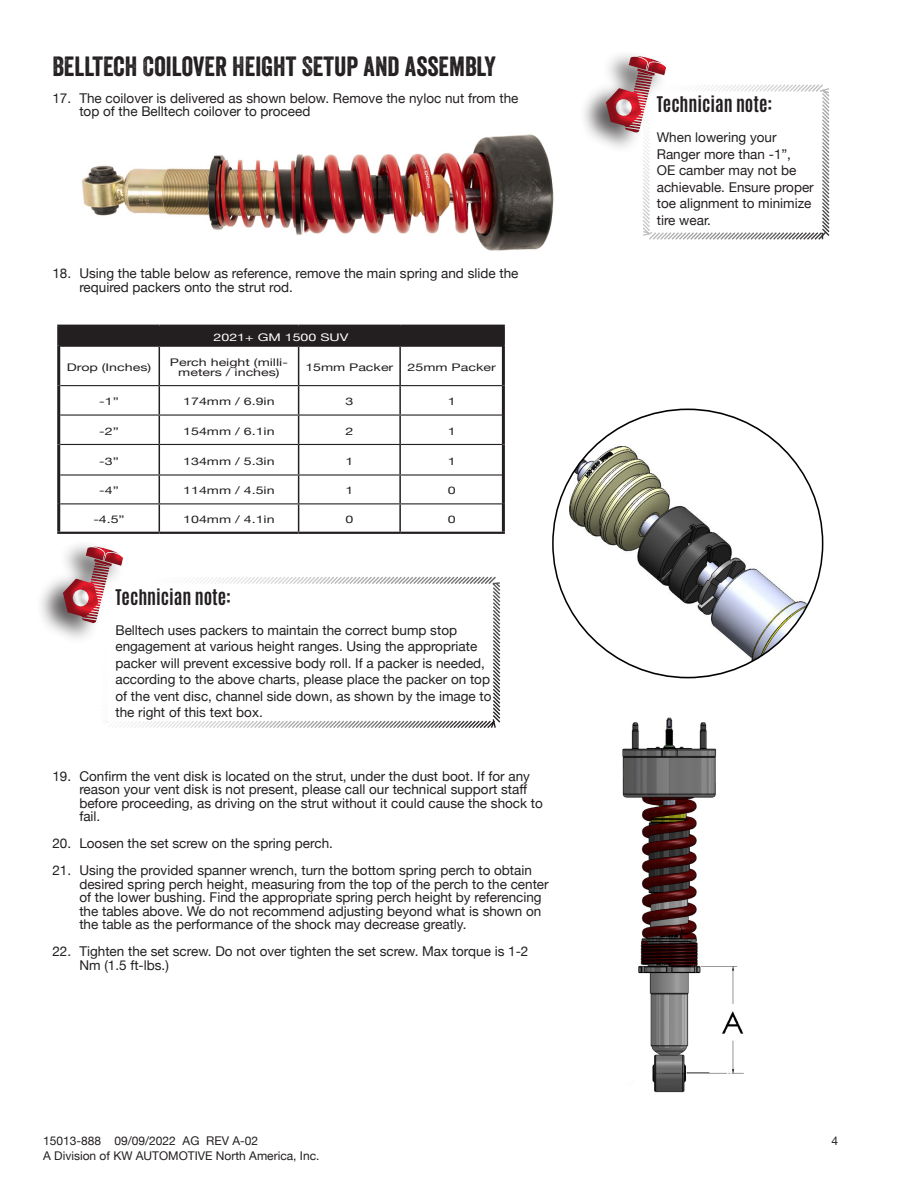
<style>
.page{position:relative;width:918px;height:1188px;background:#fff}
.page>*{position:absolute;margin:0;border:0;box-sizing:border-box;transform-origin:0 0}
.t1{font:27px "Veneer";color:#231f20}
.t2{font:700 18px "Antonio";color:#231f20}
.t3{font:13.5px/13.5px "Helvetica Neue";color:#231f20}
.t4{font:12px "Helvetica Neue";color:#231f20}
.t5{font:10.5px/10.5px "Helvetica Neue";color:#231f20;text-align:center;scale:1.35 1}
.t6{font:10.5px "Helvetica Neue";color:#fff;scale:1.35 1}
</style>
<div class="page">
<svg style="left:120px;top:576px;width:381px;height:152px"></svg>
<div style="left:36px;top:540px;width:88px;height:105px;background:#231f20;opacity:.73"></div>
<svg style="left:58px;top:542px;width:75px;height:87px"></svg>
<div style="left:579px;top:49px;width:88px;height:106px;background:#231f20;opacity:.73"></div>
<svg style="left:601px;top:52px;width:229px;height:188px"></svg>
<img style="left:553px;top:409px;width:270px;height:269px">
<img style="left:622px;top:717px;width:122px;height:376px">
<img style="left:82px;top:134px;width:472px;height:117px">
<div style="left:59px;top:326px;width:444px;height:20px;background:#231f20"></div>
<hr style="left:502px;top:327px;width:3px;height:19px;background:#231f20">
<hr style="left:57px;top:346px;width:3px;height:40px;background:#231f20">
<hr style="left:502px;top:346px;width:3px;height:40px;background:#231f20">
<hr style="left:57px;top:386px;width:3px;height:29px;background:#231f20">
<hr style="left:502px;top:386px;width:3px;height:29px;background:#231f20">
<hr style="left:57px;top:415px;width:3px;height:29px;background:#231f20">
<hr style="left:502px;top:415px;width:3px;height:29px;background:#231f20">
<hr style="left:57px;top:444px;width:3px;height:31px;background:#231f20">
<hr style="left:502px;top:444px;width:3px;height:31px;background:#231f20">
<hr style="left:57px;top:475px;width:3px;height:29px;background:#231f20">
<hr style="left:502px;top:475px;width:3px;height:29px;background:#231f20">
<hr style="left:57px;top:504px;width:3px;height:28px;background:#231f20">
<hr style="left:502px;top:504px;width:3px;height:28px;background:#231f20">
<hr style="left:159px;top:347px;width:1px;height:38px;background:#231f20">
<hr style="left:298px;top:347px;width:1px;height:38px;background:#231f20">
<hr style="left:399px;top:347px;width:2px;height:38px;background:#231f20">
<hr style="left:399px;top:386px;width:2px;height:28px;background:#231f20">
<hr style="left:399px;top:416px;width:2px;height:28px;background:#231f20">
<hr style="left:399px;top:445px;width:2px;height:29px;background:#231f20">
<hr style="left:399px;top:476px;width:2px;height:27px;background:#231f20">
<svg style="left:159px;top:386px;width:1px;height:146px"></svg>
<svg style="left:298px;top:386px;width:1px;height:146px"></svg>
<hr style="left:399px;top:504px;width:2px;height:28px;background:#231f20">
<hr style="left:60px;top:385px;width:99px;height:1px;background:#231f20">
<hr style="left:159px;top:385px;width:140px;height:1px;background:#231f20">
<hr style="left:299px;top:385px;width:101px;height:1px;background:#231f20">
<hr style="left:400px;top:385px;width:102px;height:1px;background:#231f20">
<hr style="left:60px;top:414px;width:99px;height:2px;background:#231f20">
<hr style="left:159px;top:414px;width:140px;height:2px;background:#231f20">
<hr style="left:299px;top:414px;width:101px;height:2px;background:#231f20">
<hr style="left:400px;top:414px;width:102px;height:2px;background:#231f20">
<hr style="left:60px;top:444px;width:99px;height:1px;background:#231f20">
<hr style="left:159px;top:444px;width:140px;height:1px;background:#231f20">
<hr style="left:299px;top:444px;width:101px;height:1px;background:#231f20">
<hr style="left:400px;top:444px;width:102px;height:1px;background:#231f20">
<hr style="left:60px;top:474px;width:99px;height:2px;background:#231f20">
<hr style="left:159px;top:474px;width:140px;height:2px;background:#231f20">
<hr style="left:299px;top:474px;width:101px;height:2px;background:#231f20">
<hr style="left:400px;top:474px;width:102px;height:2px;background:#231f20">
<hr style="left:60px;top:503px;width:99px;height:1px;background:#231f20">
<hr style="left:159px;top:503px;width:140px;height:1px;background:#231f20">
<hr style="left:299px;top:503px;width:101px;height:1px;background:#231f20">
<hr style="left:400px;top:503px;width:102px;height:1px;background:#231f20">
<hr style="left:57px;top:532px;width:102px;height:2px;background:#231f20">
<hr style="left:159px;top:532px;width:140px;height:2px;background:#231f20">
<hr style="left:299px;top:532px;width:101px;height:2px;background:#231f20">
<hr style="left:400px;top:532px;width:105px;height:2px;background:#231f20">
<hr style="left:57px;top:325px;width:102px;height:2px;background:#231f20">
<hr style="left:159px;top:325px;width:140px;height:2px;background:#231f20">
<hr style="left:299px;top:325px;width:101px;height:2px;background:#231f20">
<hr style="left:400px;top:325px;width:105px;height:2px;background:#231f20">
<hr style="left:60px;top:345px;width:99px;height:2px;background:#231f20">
<hr style="left:159px;top:345px;width:140px;height:2px;background:#231f20">
<hr style="left:299px;top:345px;width:101px;height:2px;background:#231f20">
<hr style="left:400px;top:345px;width:102px;height:2px;background:#231f20">
<hr style="left:57px;top:327px;width:3px;height:19px;background:#231f20">
<svg style="left:687px;top:1073px;width:22px;height:1px"></svg>
<p class="t1" style="left:52px;top:49px;width:445px">BELLTECH COILOVER HEIGHT SETUP AND ASSEMBLY</p>
<p class="t3" style="left:79px;top:91px;width:441px;text-indent:-27px">17. The coilover is delivered as shown below. Remove the nyloc nut from the top of the Belltech coilover to proceed</p>
<p class="t3" style="left:79px;top:266px;width:441px;text-indent:-27px">18. Using the table below as reference, remove the main spring and slide the required packers onto the strut rod.</p>
<p class="t6" style="left:214px;top:331px;width:102px">2021+ GM 1500 SUV</p>
<p class="t5" style="left:67px;top:362px;width:64px">Drop (Inches)</p>
<p class="t5" style="left:170px;top:357px;width:89px">Perch height (milli&shy;meters / inches)</p>
<p class="t5" style="left:305px;top:362px;width:67px">15mm Packer</p>
<p class="t5" style="left:408px;top:362px;width:67px">25mm Packer</p>
<p class="t5" style="left:99px;top:396px;width:16px">-1”</p>
<p class="t5" style="left:183px;top:396px;width:69px">174mm / 6.9in</p>
<p class="t5" style="left:345px;top:396px;width:7px">3</p>
<p class="t5" style="left:448px;top:396px;width:7px">1</p>
<p class="t5" style="left:99px;top:426px;width:16px">-2”</p>
<p class="t5" style="left:183px;top:426px;width:69px">154mm / 6.1in</p>
<p class="t5" style="left:345px;top:426px;width:7px">2</p>
<p class="t5" style="left:448px;top:426px;width:7px">1</p>
<p class="t5" style="left:99px;top:456px;width:16px">-3”</p>
<p class="t5" style="left:183px;top:456px;width:69px">134mm / 5.3in</p>
<p class="t5" style="left:345px;top:456px;width:7px">1</p>
<p class="t5" style="left:448px;top:456px;width:7px">1</p>
<p class="t5" style="left:99px;top:485px;width:16px">-4”</p>
<p class="t5" style="left:183px;top:485px;width:69px">114mm / 4.5in</p>
<p class="t5" style="left:345px;top:485px;width:7px">1</p>
<p class="t5" style="left:448px;top:485px;width:7px">0</p>
<p class="t5" style="left:93px;top:514px;width:25px">-4.5”</p>
<p class="t5" style="left:183px;top:514px;width:69px">104mm / 4.1in</p>
<p class="t5" style="left:345px;top:514px;width:7px">0</p>
<p class="t5" style="left:448px;top:514px;width:7px">0</p>
<p class="t2" style="left:115px;top:583px;width:117px">Technician note:</p>
<p class="t3" style="left:115px;top:621px;width:378px;line-height:16.5px">Belltech uses packers to maintain the correct bump stop engagement at various height ranges. Using the appropriate packer will prevent excessive body roll. If a packer is needed, according to the above charts, please place the packer on top of the vent disc, channel side down, as shown by the image to the right of this text box.</p>
<p class="t3" style="left:79px;top:769px;width:465px;text-indent:-27px">19. Confirm the vent disk is located on the strut, under the dust boot. If for any reason your vent disk is not present, please call our technical support staff before proceeding, as driving on the strut without it could cause the shock to fail.</p>
<p class="t3" style="left:52px;top:837px;width:282px">20. Loosen the set screw on the spring perch.</p>
<p class="t3" style="left:79px;top:864px;width:471px;text-indent:-27px">21. Using the provided spanner wrench, turn the bottom spring perch to obtain desired spring perch height, measuring from the top of the perch to the center of the lower bushing. Find the appropriate spring perch height by referencing the tables above. We do not recommend adjusting beyond what is shown on the table as the performance of the shock may decrease greatly.</p>
<p class="t3" style="left:79px;top:945px;width:451px;text-indent:-27px">22. Tighten the set screw. Do not over tighten the set screw. Max torque is 1-2<br>Nm (1.5 ft-lbs.)</p>
<p class="t2" style="left:657px;top:91px;width:117px">Technician note:</p>
<p class="t3" style="left:657px;top:129px;width:159px;line-height:16.5px">When lowering your<br>Ranger more than -1”,<br>OE camber may not be achievable. Ensure proper toe alignment to minimize tire wear.</p>
<p class="t4" style="left:43px;top:1134px;width:216px">15013-888 09/09/2022 AG REV A-02</p>
<p class="t4" style="left:832px;top:1134px;width:8px">4</p>
<p class="t4" style="left:43px;top:1148px;width:278px">A Division of KW AUTOMOTIVE North America, Inc.</p>
</div>
